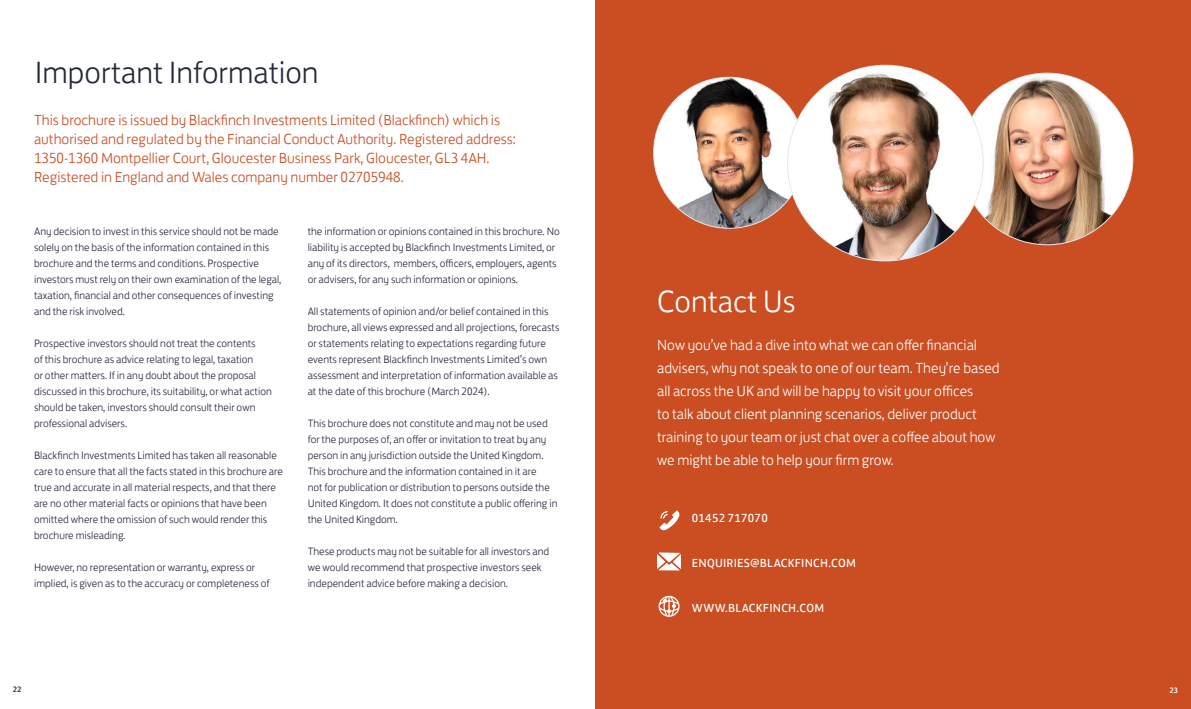
<style>
.page{position:relative;width:1191px;height:709px;background:#fff}
.page>*{position:absolute;margin:0;border:0;box-sizing:border-box;transform-origin:0 0}
.t1{font:300 31.6px "FS Jack";color:#24293a}
.t2{font:300 31.6px "FS Jack";color:#fff}
.t3{font:300 15px/23px "FS Jack";color:#fff}
.t4{font:300 15px/19px "FS Jack";color:#ca4e22}
.t5{font:12px "FS Jack";letter-spacing:.02em;color:#fff}
.t6{font:300 11px/16px "FS Jack";color:#24293a}
.t7{font:500 8px "FS Jack";color:#24293a}
.t8{font:500 8px "FS Jack";color:#fff}
</style>
<div class="page">
<div style="left:595px;top:0;width:596px;height:709px;background:#ca4e22"></div>
<svg style="left:658px;top:595px;width:22px;height:22px"></svg>
<svg style="left:659px;top:510px;width:20px;height:20px"></svg>
<svg style="left:657px;top:552px;width:24px;height:18px"></svg>
<img style="left:653px;top:77px;width:151px;height:151px;border-radius:75px">
<img style="left:961px;top:73px;width:171px;height:172px;border-radius:86px">
<img style="left:787px;top:69px;width:196px;height:192px">
<p class="t1" style="left:35px;top:47px;width:285px">Important Information</p>
<p class="t4" style="left:34px;top:109px;width:483px">This brochure is issued by Blackfinch Investments Limited (Blackfinch) which is authorised and regulated by the Financial Conduct Authority. Registered address:<br>1350-1360 Montpellier Court, Gloucester Business Park, Gloucester, GL3 4AH.<br>Registered in England and Wales company number 02705948.</p>
<p class="t6" style="left:34px;top:222px;width:249px">Any decision to invest in this service should not be made solely on the basis of the information contained in this brochure and the terms and conditions. Prospective investors must rely on their own examination of the legal, taxation, financial and other consequences of investing and the risk involved.</p>
<p class="t6" style="left:34px;top:334px;width:239px">Prospective investors should not treat the contents<br>of this brochure as advice relating to legal, taxation<br>or other matters. If in any doubt about the proposal discussed in this brochure, its suitability, or what action should be taken, investors should consult their own professional advisers.</p>
<p class="t6" style="left:34px;top:446px;width:250px">Blackfinch Investments Limited has taken all reasonable care to ensure that all the facts stated in this brochure are true and accurate in all material respects, and that there are no other material facts or opinions that have been omitted where the omission of such would render this brochure misleading.</p>
<p class="t6" style="left:34px;top:558px;width:237px">However, no representation or warranty, express or implied, is given as to the accuracy or completeness of</p>
<p class="t6" style="left:308px;top:222px;width:254px">the information or opinions contained in this brochure. No liability is accepted by Blackfinch Investments Limited, or any of its directors, members, officers, employers, agents or advisers, for any such information or opinions.</p>
<p class="t6" style="left:308px;top:302px;width:253px">All statements of opinion and/or belief contained in this brochure, all views expressed and all projections, forecasts or statements relating to expectations regarding future events represent Blackfinch Investments Limited’s own assessment and interpretation of information available as at the date of this brochure (March 2024).</p>
<p class="t6" style="left:308px;top:414px;width:251px">This brochure does not constitute and may not be used for the purposes of, an offer or invitation to treat by any person in any jurisdiction outside the United Kingdom.<br>This brochure and the information contained in it are<br>not for publication or distribution to persons outside the United Kingdom. It does not constitute a public offering in the United Kingdom.</p>
<p class="t6" style="left:308px;top:542px;width:243px">These products may not be suitable for all investors and we would recommend that prospective investors seek independent advice before making a decision.</p>
<p class="t2" style="left:657px;top:276px;width:140px">Contact Us</p>
<p class="t3" style="left:657px;top:332px;width:344px">Now you’ve had a dive into what we can offer financial advisers, why not speak to one of our team. They’re based all across the UK and will be happy to visit your offices<br>to talk about client planning scenarios, deliver product training to your team or just chat over a coffee about how we might be able to help your firm grow.</p>
<p class="t5" style="left:692px;top:508px;width:77px">01452 717070</p>
<p class="t5" style="left:692px;top:553px;width:166px">ENQUIRIES@BLACKFINCH.COM</p>
<p class="t5" style="left:692px;top:598px;width:134px">WWW.BLACKFINCH.COM</p>
<p class="t7" style="left:13px;top:683px;width:10px">22</p>
<p class="t8" style="left:1169px;top:683px;width:10px">23</p>
</div>
